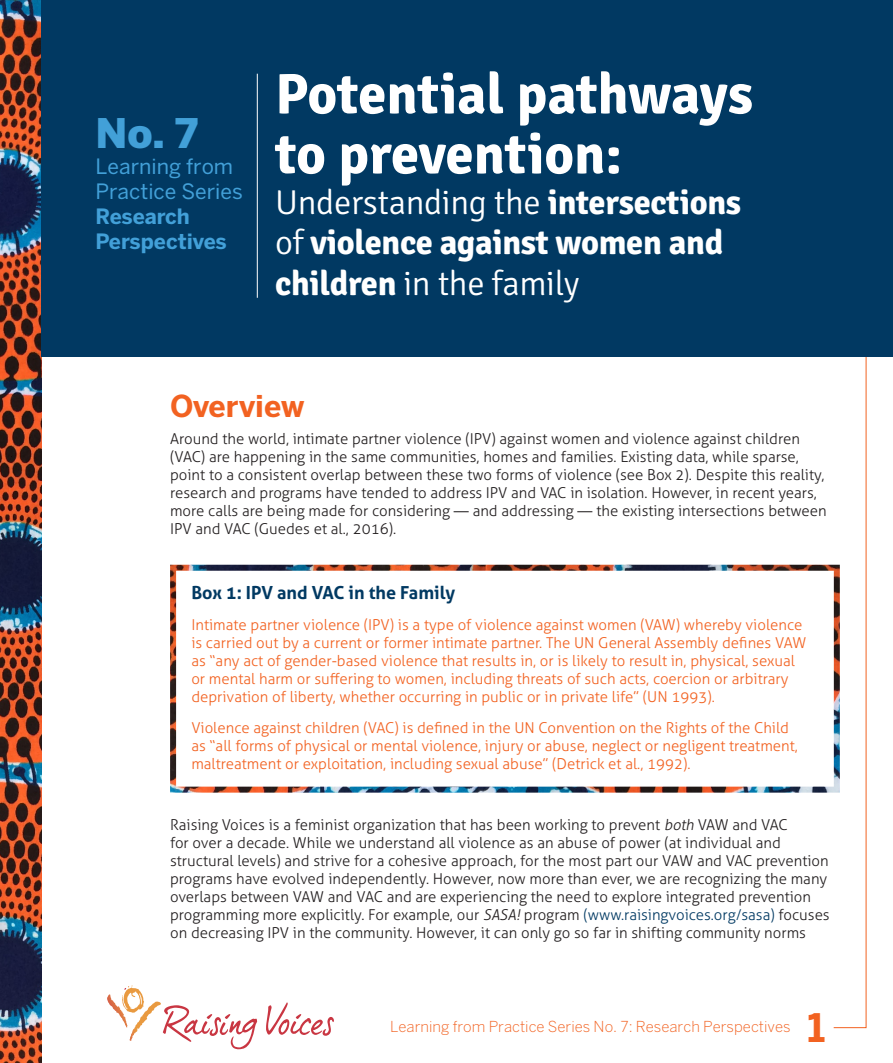
<style>
.page{position:relative;width:893px;height:1063px;background:#fff}
.page>*{position:absolute;margin:0;border:0;box-sizing:border-box;transform-origin:0 0}
.t1{font:700 57px/60px "Signika";color:#fff}
.t2{font:900 40.5px "Benton Sans";color:#42a0d8}
.t3{font:700 39px "Benton Sans";color:#f26221}
.t4{font:700 34.5px/40.5px "Signika";letter-spacing:-.01em;color:#fff}
.Heading_2{font:700 30px "Benton Sans";color:#f26221}
.t5{font:21px/25.2px "Benton Sans";color:#42a0d8}
.t6{font:700 21px/25.2px "Benton Sans";letter-spacing:-.005em;color:#42a0d8}
.t7{font:700 18px "Aller";color:#013962}
.t8{font:300 15px/18px "Aller";color:#231f20}
.t9{font:300 15px/18px "Aller";color:#f26221}
.t10{font:300 15px "Benton Sans";color:#f26221}
.s1{font-weight:300}
.s2{font-style:italic}
.s3{color:#013962}
</style>
<div class="page">
<img style="left:0;top:0;width:41px;height:1063px">
<div style="left:41px;top:0;width:852px;height:356px;background:#013962"></div>
<hr style="left:257px;top:74px;width:1px;height:224px;background:#fff">
<svg style="left:107px;top:986px;width:227px;height:63px"></svg>
<img style="left:170px;top:565px;width:670px;height:228px">
<p class="t2" style="left:96px;top:109px;width:104px">No. 7</p>
<p class="t5" style="left:96px;top:153px;width:149px">Learning from<br>Practice Series</p>
<p class="t6" style="left:96px;top:203px;width:133px">Research<br>Perspectives</p>
<p class="t1" style="left:275px;top:65px;width:479px">Potential pathways to prevention:</p>
<p class="t4" style="left:275px;top:182px;width:467px"><span class="s1">Understanding the</span> intersections <span class="s1">of</span> violence against women and children <span class="s1">in the family</span></p>
<p class="Heading_2" style="left:170px;top:388px;width:136px">Overview</p>
<p class="t8" style="left:170px;top:429px;width:658px">Around the world, intimate partner violence (IPV) against women and violence against children (VAC) are happening in the same communities, homes and families. Existing data, while sparse, point to a consistent overlap between these two forms of violence (see Box 2). Despite this reality, research and programs have tended to address IPV and VAC in isolation. However, in recent years, more calls are being made for considering — and addressing — the existing intersections between IPV and VAC (Guedes et al., 2016).</p>
<p class="t7" style="left:191px;top:582px;width:265px">Box 1: IPV and VAC in the Family</p>
<p class="t9" style="left:191px;top:616px;width:616px">Intimate partner violence (IPV) is a type of violence against women (VAW) whereby violence is carried out by a current or former intimate partner. The UN General Assembly defines VAW as “any act of gender-based violence that results in, or is likely to result in, physical, sexual or mental harm or suffering to women, including threats of such acts, coercion or arbitrary deprivation of liberty, whether occurring in public or in private life” (UN 1993).</p>
<p class="t9" style="left:191px;top:718px;width:608px">Violence against children (VAC) is defined in the UN Convention on the Rights of the Child as “all forms of physical or mental violence, injury or abuse, neglect or negligent treatment, maltreatment or exploitation, including sexual abuse” (Detrick et al., 1992).</p>
<p class="t8" style="left:170px;top:815px;width:661px">Raising Voices is a feminist organization that has been working to prevent <span class="s2">both</span> VAW and VAC<br>for over a decade. While we understand all violence as an abuse of power (at individual and structural levels) and strive for a cohesive approach, for the most part our VAW and VAC prevention programs have evolved independently. However, now more than ever, we are recognizing the many overlaps between VAW and VAC and are experiencing the need to explore integrated prevention programming more explicitly. For example, our <span class="s2">SASA!</span> program <span class="s3">(www.raisingvoices.org/sasa)</span> focuses on decreasing IPV in the community. However, it can only go so far in shifting community norms</p>
<p class="t10" style="left:390px;top:1017px;width:402px">Learning from Practice Series No. 7: Research Perspectives</p>
<p class="t3" style="left:807px;top:1004px;width:19px">1</p>
</div>
